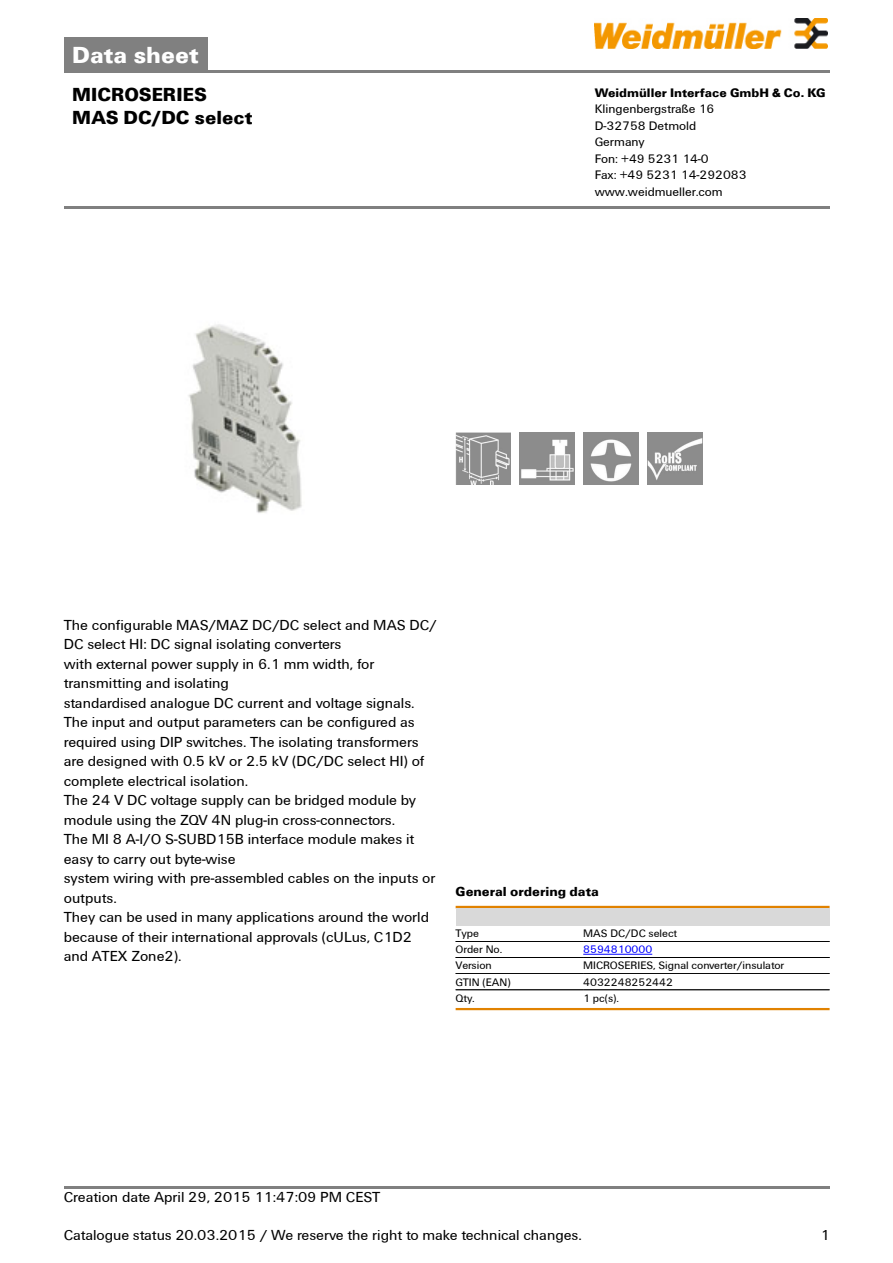
<style>
.page{position:relative;width:893px;height:1263px;background:#fff}
.page>*{position:absolute;margin:0;border:0;box-sizing:border-box;transform-origin:0 0}
.t1{font:700 24px "Weidmueller";color:#fff}
.t2{font:700 19.5px/22.5px "Weidmueller";color:#000}
.t3{font:15px/19.5px "Weidmueller";color:#000}
.t4{font:700 13.5px "Weidmueller";color:#000}
.t5{font:12.75px/16.5px "Weidmueller";color:#000}
.t6{font:700 12.75px "Weidmueller";color:#000}
.t7{font:11.25px "Weidmueller";color:#000}
.t8{font:11.25px "Weidmueller";color:#00f}
</style>
<div class="page">
<div style="left:64px;top:38px;width:143px;height:32px;background:#808080"></div>
<hr style="left:64px;top:70px;width:765px;height:2px;background:#808080">
<img style="left:594px;top:18px;width:233px;height:30px">
<hr style="left:64px;top:1186px;width:765px;height:3px;background:#808080">
<img style="left:188px;top:324px;width:114px;height:189px">
<img style="left:455px;top:433px;width:56px;height:52px">
<img style="left:519px;top:433px;width:55px;height:52px">
<img style="left:583px;top:433px;width:55px;height:52px">
<img style="left:647px;top:433px;width:55px;height:52px">
<hr style="left:455px;top:906px;width:374px;height:2px;background:#e18200">
<div style="left:455px;top:908px;width:374px;height:17px;background:#d9d9d9"></div>
<hr style="left:455px;top:941px;width:128px;height:1px;background:#000">
<hr style="left:455px;top:957px;width:128px;height:1px;background:#000">
<hr style="left:583px;top:941px;width:246px;height:1px;background:#000">
<hr style="left:583px;top:957px;width:246px;height:1px;background:#000">
<hr style="left:583px;top:954px;width:69px;height:1px;background:#00f">
<hr style="left:455px;top:958px;width:128px;height:1px;background:#000">
<hr style="left:455px;top:973px;width:128px;height:1px;background:#000">
<hr style="left:583px;top:958px;width:246px;height:1px;background:#000">
<hr style="left:583px;top:973px;width:246px;height:1px;background:#000">
<hr style="left:455px;top:974px;width:128px;height:1px;background:#000">
<hr style="left:583px;top:974px;width:246px;height:1px;background:#000">
<hr style="left:455px;top:990px;width:128px;height:1px;background:#000">
<hr style="left:583px;top:990px;width:246px;height:1px;background:#000">
<hr style="left:455px;top:1008px;width:374px;height:2px;background:#e18200">
<hr style="left:64px;top:206px;width:765px;height:3px;background:#808080">
<h1 class="t1" style="left:72px;top:40px;width:128px">Data sheet</h1>
<h2 class="t2" style="left:72px;top:83px;width:182px">MICROSERIES<br>MAS DC/DC select</h2>
<p class="t6" style="left:594px;top:85px;width:232px">Weidmüller Interface GmbH &amp; Co. KG</p>
<p class="t5" style="left:594px;top:101px;width:153px">Klingenbergstraße 16<br>D-32758 Detmold<br>Germany<br>Fon: +49 5231 14-0<br>Fax: +49 5231 14-292083 www.weidmueller.com</p>
<p class="t3" style="left:64px;top:615px;width:374px">The configurable MAS/MAZ DC/DC select and MAS DC/ DC select HI: DC signal isolating converters<br>with external power supply in 6.1 mm width, for transmitting and isolating<br>standardised analogue DC current and voltage signals.<br>The input and output parameters can be configured as required using DIP switches. The isolating transformers are designed with 0.5 kV or 2.5 kV (DC/DC select HI) of complete electrical isolation.<br>The 24 V DC voltage supply can be bridged module by module using the ZQV 4N plug-in cross-connectors.<br>The MI 8 A-I/O S-SUBD15B interface module makes it easy to carry out byte-wise<br>system wiring with pre-assembled cables on the inputs or outputs.<br>They can be used in many applications around the world because of their international approvals (cULus, C1D2 and ATEX Zone2).</p>
<p class="t4" style="left:455px;top:884px;width:145px">General ordering data</p>
<p class="t7" style="left:455px;top:927px;width:25px">Type</p>
<p class="t7" style="left:583px;top:927px;width:95px">MAS DC/DC select</p>
<p class="t7" style="left:455px;top:943px;width:48px">Order No.</p>
<p class="t8" style="left:583px;top:943px;width:70px">8594810000</p>
<p class="t7" style="left:455px;top:959px;width:38px">Version</p>
<p class="t7" style="left:583px;top:959px;width:202px">MICROSERIES, Signal converter/insulator</p>
<p class="t7" style="left:455px;top:975px;width:56px">GTIN (EAN)</p>
<p class="t7" style="left:583px;top:975px;width:91px">4032248252442</p>
<p class="t7" style="left:455px;top:991px;width:21px">Qty.</p>
<p class="t7" style="left:583px;top:991px;width:37px">1 pc(s).</p>
<p class="t3" style="left:64px;top:1187px;width:318px">Creation date April 29, 2015 11:47:09 PM CEST</p>
<p class="t3" style="left:64px;top:1226px;width:519px">Catalogue status 20.03.2015 / We reserve the right to make technical changes.</p>
<p class="t3" style="left:820px;top:1226px;width:11px">1</p>
</div>
